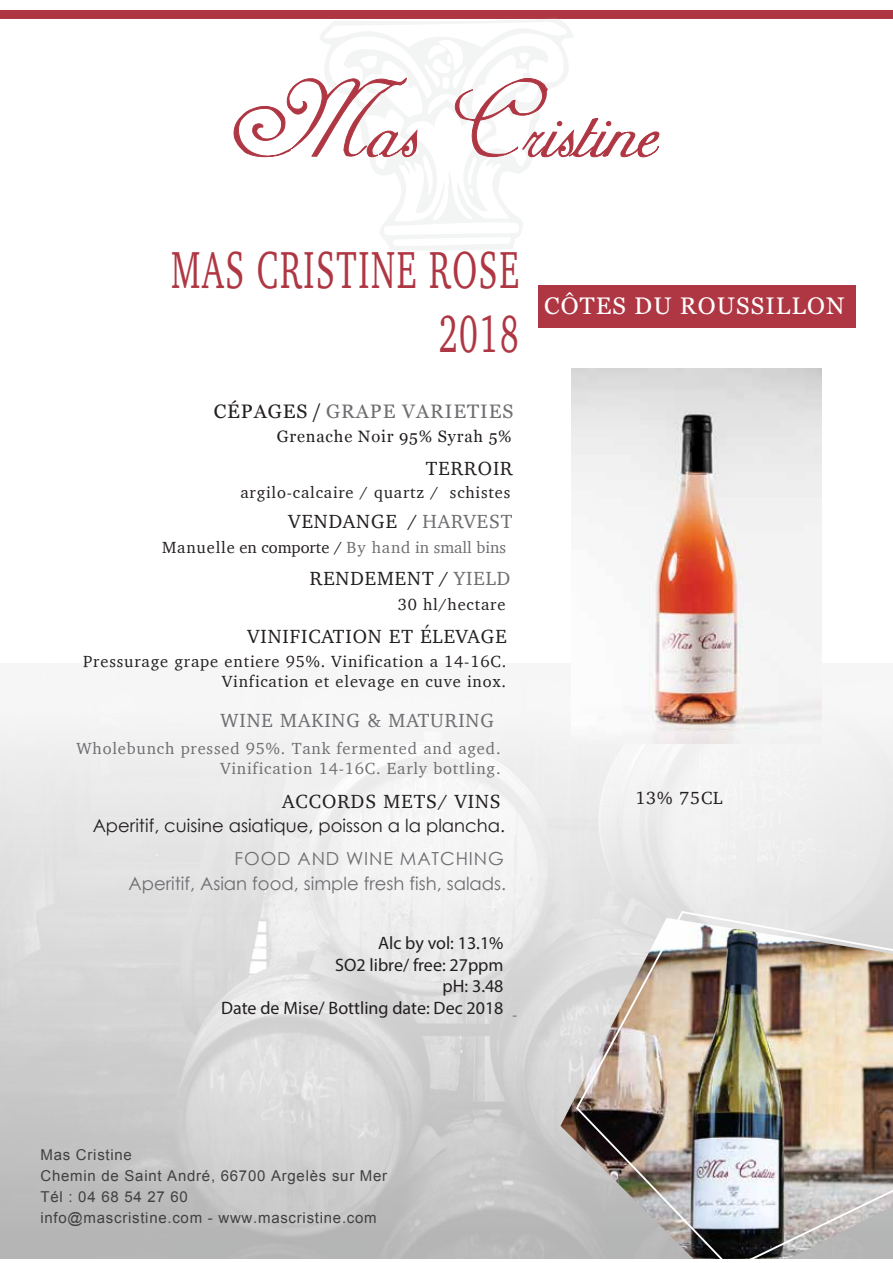
<style>
.page{position:relative;width:893px;height:1263px;background:#fff}
.page>*{position:absolute;margin:0;border:0;box-sizing:border-box;transform-origin:0 0}
.t1{font:53.4px/64.1px "Charter";letter-spacing:.05em;color:#af3743;text-align:right;scale:.63 1}
.t2{font:24px "Georgia";letter-spacing:.05em;color:#fff}
.t3{font:19.5px "Charter";letter-spacing:.05em;color:#231f20}
.t4{font:19.5px "Georgia";letter-spacing:.05em;color:#6d6e71}
.t5{font:19.5px "Charter";letter-spacing:.05em;color:#6d6e71}
.t6{font:18px/21.6px "Myriad Pro";color:#231f20;text-align:right}
.t7{font:18px/25.5px "Century Gothic";color:#6d6e71;text-align:right}
.t8{font:18px "Century Gothic";color:#231f20}
.t9{font:18px "Charter";letter-spacing:.05em;color:#231f20}
.t10{font:16.5px/19.8px "Charter";letter-spacing:.05em;color:#231f20;text-align:right}
.t11{font:16.5px/19.8px "Charter";letter-spacing:.05em;color:#6d6e71;text-align:right}
.t12{font:16.5px "Charter";color:#231f20}
.t13{font:16.5px "Georgia";letter-spacing:.05em;color:#231f20}
.t14{font:15px/21px "Arial";letter-spacing:.05em;color:#414042}
.s1{color:#231f20}
.s2{color:#6d6e71}
</style>
<div class="page">
<img style="left:550px;top:915px;width:24px;height:343px">
<img style="left:574px;top:910px;width:319px;height:348px">
<div style="left:538px;top:285px;width:318px;height:42px;background:#af3743"></div>
<div style="left:0;top:11px;width:893px;height:8px;background:#af3743"></div>
<svg style="left:320px;top:18px;width:253px;height:232px"></svg>
<svg style="left:233px;top:77px;width:185px;height:81px"></svg>
<svg style="left:454px;top:78px;width:206px;height:81px"></svg>
<img style="left:571px;top:369px;width:250px;height:375px">
<h1 class="t1" style="left:171px;top:237px;width:553px">MAS CRISTINE ROSE<br>2018</h1>
<p class="t4" style="left:214px;top:397px;width:301px"><span class="s1">CÉPAGES /</span> GRAPE VARIETIES</p>
<p class="t13" style="left:277px;top:425px;width:236px">Grenache Noir 95% Syrah 5%</p>
<p class="t3" style="left:426px;top:452px;width:89px">TERROIR</p>
<p class="t10" style="left:240px;top:482px;width:271px">argilo-calcaire / quartz / schistes</p>
<p class="t3" style="left:289px;top:504px;width:225px">VENDANGE / <span class="s2">HARVEST</span></p>
<p class="t12" style="left:162px;top:533px;width:345px">Manuelle en comporte / <span class="s2">By hand in small bins</span></p>
<p class="t3" style="left:310px;top:561px;width:202px">RENDEMENT / <span class="s2">YIELD</span></p>
<p class="t10" style="left:398px;top:595px;width:109px">30 hl/hectare</p>
<p class="t3" style="left:247px;top:620px;width:261px">VINIFICATION ET ÉLEVAGE</p>
<p class="t10" style="left:83px;top:652px;width:424px">Pressurage grape entiere 95%. Vinification a 14-16C.<br>Vinfication et elevage en cuve inox.</p>
<p class="t5" style="left:220px;top:704px;width:275px">WINE MAKING &amp; MATURING</p>
<p class="t11" style="left:76px;top:739px;width:426px">Wholebunch pressed 95%. Tank fermented and aged.<br>Vinification 14-16C. Early bottling.</p>
<p class="t3" style="left:282px;top:784px;width:220px">ACCORDS METS/ VINS</p>
<p class="t8" style="left:93px;top:814px;width:414px">Aperitif, cuisine asiatique, poisson a la plancha.</p>
<p class="t7" style="left:128px;top:845px;width:379px">FOOD AND WINE MATCHING<br>Aperitif, Asian food, simple fresh fish, salads.</p>
<p class="t6" style="left:221px;top:932px;width:284px">Alc by vol: 13.1%<br>SO2 libre/ free: 27ppm<br>pH: 3.48<br>Date de Mise/ Bottling date: Dec 2018</p>
<p class="t11" style="left:512px;top:1004px;width:7px">-</p>
<h2 class="t2" style="left:544px;top:288px;width:302px">CÔTES DU ROUSSILLON</h2>
<p class="t9" style="left:635px;top:783px;width:89px">13% 75CL</p>
<p class="t14" style="left:40px;top:1144px;width:348px">Mas Cristine<br>Chemin de Saint André, 66700 Argelès sur Mer<br>Tél : 04 68 54 27 60<br>info@mascristine.com - www.mascristine.com</p>
</div>
